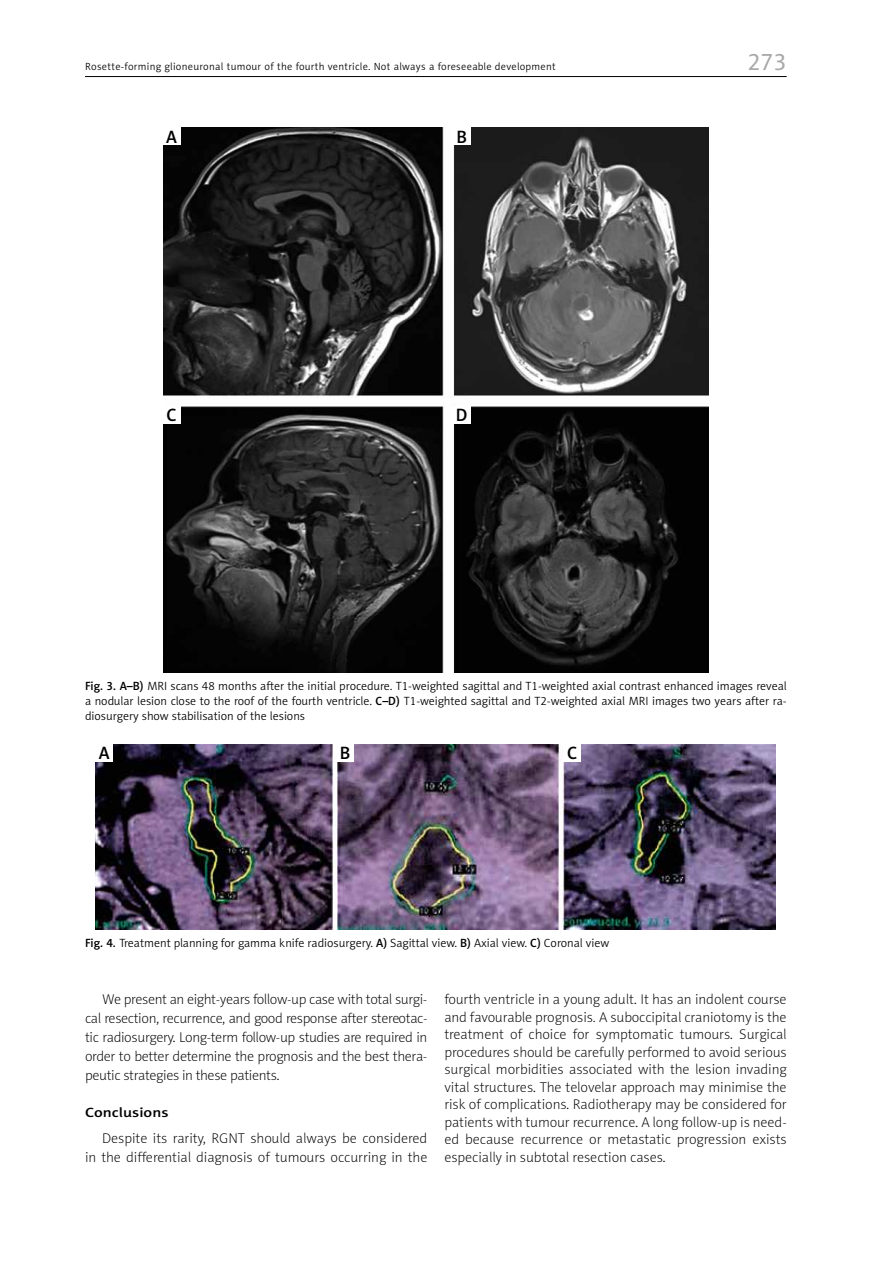
<style>
.page{position:relative;width:893px;height:1263px;background:#fff}
.page>*{position:absolute;margin:0;border:0;box-sizing:border-box;transform-origin:0 0}
.t1{font:24px "Naomi Sans EFN";color:#a8a8a7}
.t2{font:18px "Naomi Sans EFN Medium";color:#000}
.t3{font:14.25px/17.5px "Naomi Sans EFN Thin";color:#000;text-align:justify}
.t4{font:13.5px "Naomi Sans EFN Medium";color:#000;scale:1.2 1}
.t5{font:12px/15px "Naomi Sans EFN Light";color:#000;text-align:justify}
.t6{font:10.5px "Naomi Sans EFN Light";letter-spacing:.03em;color:#000}
.s1{font-family:"Naomi Sans EFN Medium"}
.s2{font-style:italic}
</style>
<div class="page">
<hr style="left:85px;top:76px;width:702px;height:1px;background:#000">
<img style="left:163px;top:128px;width:545px;height:545px">
<div style="left:163px;top:128px;width:17px;height:17px;background:#fff"></div>
<div style="left:163px;top:406px;width:17px;height:17px;background:#fff"></div>
<div style="left:453px;top:128px;width:17px;height:17px;background:#fff"></div>
<div style="left:453px;top:406px;width:17px;height:17px;background:#fff"></div>
<img style="left:96px;top:744px;width:680px;height:186px">
<div style="left:96px;top:744px;width:17px;height:17px;background:#fff"></div>
<div style="left:337px;top:744px;width:17px;height:17px;background:#fff"></div>
<div style="left:564px;top:744px;width:17px;height:17px;background:#fff"></div>
<p class="t6" style="left:85px;top:61px;width:472px">Rosette-forming glioneuronal tumour of the fourth ventricle. Not always a foreseeable development</p>
<h1 class="t1" style="left:747px;top:47px;width:41px">273</h1>
<p class="t2" style="left:166px;top:126px;width:12px">A</p>
<p class="t2" style="left:167px;top:404px;width:12px">C</p>
<p class="t2" style="left:456px;top:126px;width:12px">B</p>
<p class="t2" style="left:456px;top:404px;width:13px">D</p>
<p class="t5" style="left:85px;top:679px;width:703px"><span class="s1">Fig. 3. A–B)</span> MRI scans 48 months after the initial procedure. T1-weighted sagittal and T1-weighted axial contrast enhanced images reveal a nodular lesion close to the roof of the fourth ventricle. <span class="s1">C–D)</span> T1-weighted sagittal and T2-weighted axial MRI images two years after ra&shy;diosurgery show stabilisation of the lesions</p>
<p class="t2" style="left:99px;top:742px;width:12px">A</p>
<p class="t2" style="left:340px;top:742px;width:12px">B</p>
<p class="t2" style="left:567px;top:742px;width:12px">C</p>
<p class="t5" style="left:85px;top:935px;width:526px"><span class="s1">Fig. 4.</span> Treatment planning for gamma knife radiosurgery. <span class="s1">A)</span> Sagittal view. <span class="s1">B)</span> Axial view. <span class="s1">C)</span> Coronal view</p>
<p class="t3" style="left:85px;top:990px;width:344px;line-height:19px;text-indent:17px">We present an eight-years follow-up case with total surgi&shy;cal resection, recurrence, and good response after stereotac&shy;tic radiosurgery. Long-term follow-up studies are required in order to better determine the prognosis and the best thera&shy;peutic strategies in these patients.</p>
<p class="t4" style="left:85px;top:1105px;width:71px">Conclusions</p>
<p class="t3" style="left:85px;top:1128px;width:344px;line-height:19px;text-align:right">Despite its rarity, RGNT should always be considered<br>in the differential diagnosis of tumours occurring in the</p>
<p class="t3" style="left:444px;top:990px;width:344px">fourth ventricle in a young adult. It has an indolent course and favourable prognosis<span class="s2">.</span> A suboccipital craniotomy is the treatment of choice for symptomatic tumours. Surgical procedures should be carefully performed to avoid serious surgical morbidities associated with the lesion invading vital structures. The telovelar approach may minimise the risk of complications. Radiotherapy may be considered for patients with tumour recurrence. A long follow-up is need&shy;ed because recurrence or metastatic progression exists especially in subtotal resection cases.</p>
</div>
